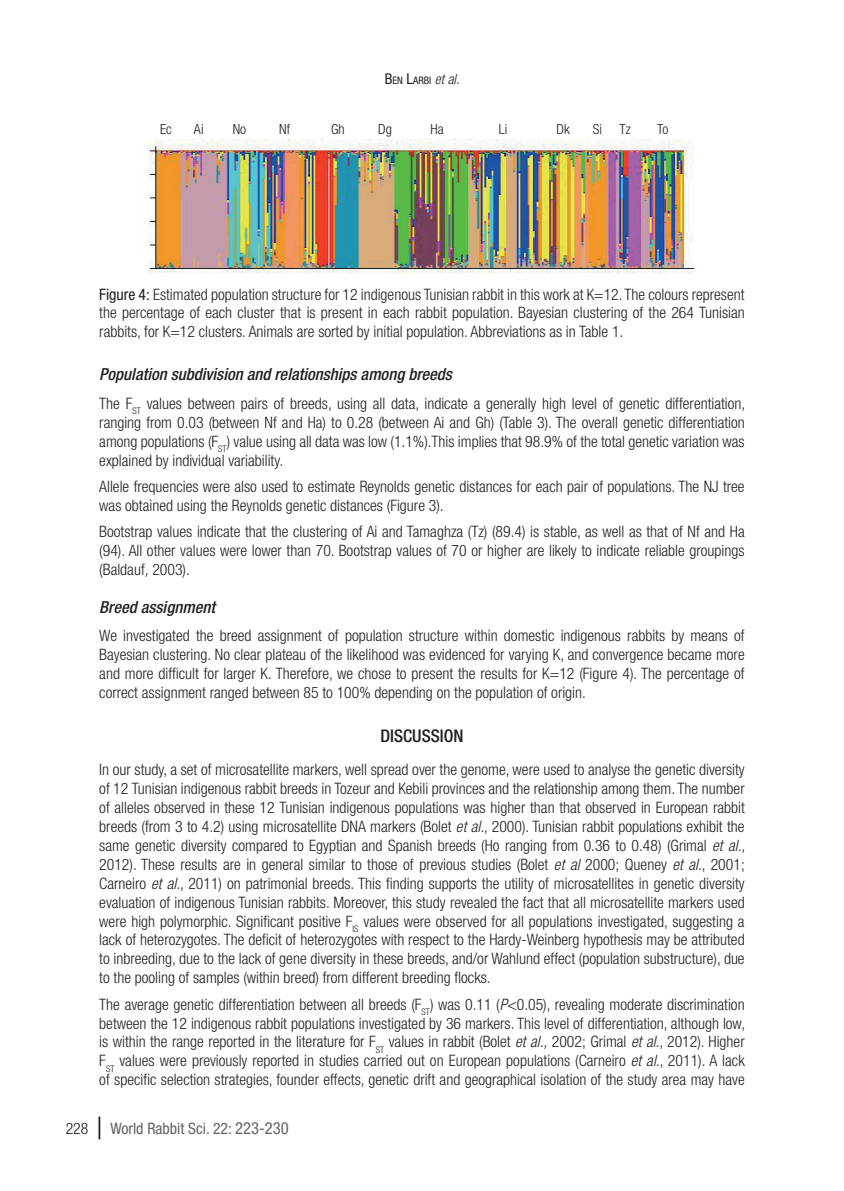
<style>
.page{position:relative;width:844px;height:1191px;background:#fff}
.page>*{position:absolute;margin:0;border:0;box-sizing:border-box;transform-origin:0 0}
.t1{font:500 condensed 17.5px "Helvetica Neue LT Std";color:#231f20}
.t2{font:italic 500 condensed 16.62px "Helvetica Neue LT Std";color:#231f20}
.t3{font:300 condensed 15.75px/18.9px "Helvetica Neue LT Std";color:#231f20;text-align:justify}
.t4{font:condensed 15.75px "Helvetica Neue LT Std";color:#636366}
.t5{font:300 condensed 15.75px "Helvetica Neue LT Std";color:#231f20}
.t6{font:300 condensed 14px "Helvetica Neue LT Std";color:#231f20}
.t7{font:12.6px "Times New Roman";letter-spacing:.01em;color:#000001}
.t8{font:12.6px "Calibri";letter-spacing:.005em;color:#000001}
.t9{font:condensed 10.33px "Helvetica Neue LT Std";color:#231f20}
.s1{font-size:14.88px}
.s2{font-weight:300;font-style:italic;font-size:14px}
.s3{font-weight:300;font-size:14.88px}
.s4{font-weight:400}
.s5{font-weight:700}
.s6{font-style:italic}
.s7{font-size:16.62px}
</style>
<div class="page">
<hr style="left:98px;top:1116px;width:2px;height:23px;background:#231f20">
<img style="left:149px;top:138px;width:544px;height:135px">
<p class="t9" style="left:384px;top:74px;width:77px"><span class="s1">B</span>EN <span class="s1">L</span>ARBI <span class="s2">et al</span><span class="s3">.</span></p>
<p class="t6" style="left:160px;top:121px;width:13px">Ec</p>
<p class="t6" style="left:194px;top:121px;width:11px">Ai</p>
<p class="t6" style="left:233px;top:121px;width:15px">No</p>
<p class="t6" style="left:279px;top:121px;width:12px">Nf</p>
<p class="t6" style="left:331px;top:121px;width:15px">Gh</p>
<p class="t6" style="left:378px;top:121px;width:15px">Dg</p>
<p class="t6" style="left:430px;top:121px;width:15px">Ha</p>
<p class="t6" style="left:499px;top:121px;width:10px">Li</p>
<p class="t6" style="left:556px;top:121px;width:15px">Dk</p>
<p class="t6" style="left:592px;top:121px;width:11px">Si</p>
<p class="t6" style="left:619px;top:121px;width:13px">Tz</p>
<p class="t6" style="left:657px;top:121px;width:13px">To</p>
<p class="t3" style="left:99px;top:284px;width:646px"><span class="s4">Figure 4:</span> Estimated population structure for 12 indigenous Tunisian rabbit in this work at K=12. The colours represent the percentage of each cluster that is present in each rabbit population. Bayesian clustering of the 264 Tunisian rabbits, for K=12 clusters. Animals are sorted by initial population. Abbreviations as in Table 1.</p>
<p class="t8" style="left:109px;top:306px;width:21px">338</p>
<p class="t7" style="left:149px;top:306px;width:529px"><span class="s5">Figure 4.</span> Estimated population structure for 12 indigenous Tunisian rabbit in this work at K=12. The</p>
<p class="t8" style="left:109px;top:323px;width:21px">339</p>
<p class="t7" style="left:149px;top:322px;width:529px">colours represent the percentage of each cluster that is present in each rabbit population. Bayesian</p>
<p class="t2" style="left:99px;top:364px;width:354px">Population subdivision and relationships among breeds</p>
<p class="t3" style="left:99px;top:394px;width:647px">The F<sub>ST</sub> values between pairs of breeds, using all data, indicate a generally high level of genetic differentiation, ranging from 0.03 (between Nf and Ha) to 0.28 (between Ai and Gh) (Table 3). The overall genetic differentiation among populations (F<sub>ST</sub>) value using all data was low (1.1%).This implies that 98.9% of the total genetic variation was explained by individual variability.</p>
<p class="t3" style="left:99px;top:477px;width:646px">Allele frequencies were also used to estimate Reynolds genetic distances for each pair of populations. The NJ tree was obtained using the Reynolds genetic distances (Figure 3).</p>
<p class="t3" style="left:99px;top:522px;width:646px">Bootstrap values indicate that the clustering of Ai and Tamaghza (Tz) (89.4) is stable, as well as that of Nf and Ha (94). All other values were lower than 70. Bootstrap values of 70 or higher are likely to indicate reliable groupings (Baldauf<span class="s6">,</span> 2003).</p>
<p class="t2" style="left:99px;top:597px;width:117px">Breed assignment</p>
<p class="t3" style="left:99px;top:626px;width:646px">We investigated the breed assignment of population structure within domestic indigenous rabbits by means of Bayesian clustering. No clear plateau of the likelihood was evidenced for varying K, and convergence became more and more difficult for larger K. Therefore, we chose to present the results for K=12 (Figure 4). The percentage of correct assignment ranged between 85 to 100% depending on the population of origin.</p>
<p class="t1" style="left:380px;top:725px;width:10px">DISCUSSION</p>
<p class="t3" style="left:99px;top:760px;width:647px">In our study, a set of microsatellite markers, well spread over the genome, were used to analyse the genetic diversity of 12 Tunisian indigenous rabbit breeds in Tozeur and Kebili provinces and the relationship among them. The number of alleles observed in these 12 Tunisian indigenous populations was higher than that observed in European rabbit breeds (from 3 to 4.2) using microsatellite DNA markers (Bolet <span class="s6">et al.</span>, 2000). Tunisian rabbit populations exhibit the same genetic diversity compared to Egyptian and Spanish breeds (Ho ranging from 0.36 to 0.48) (Grimal <span class="s6">et al.</span>, 2012). These results are in general similar to those of previous studies (Bolet <span class="s6">et al</span> 2000; Queney <span class="s6">et al.</span>, 2001; Carneiro <span class="s6">et al.</span>, 2011) on patrimonial breeds. This finding supports the utility of microsatellites in genetic diversity evaluation of indigenous Tunisian rabbits. Moreover, this study revealed the fact that all microsatellite markers used were high polymorphic. Significant positive F<sub>IS</sub> values were observed for all populations investigated, suggesting a lack of heterozygotes. The deficit of heterozygotes with respect to the Hardy-Weinberg hypothesis may be attributed to inbreeding, due to the lack of gene diversity in these breeds, and/or Wahlund effect (population substructure), due to the pooling of samples (within breed) from different breeding flocks.</p>
<p class="t3" style="left:99px;top:994px;width:647px">The average genetic differentiation between all breeds (F<sub>ST</sub>) was 0.11 (<span class="s6">P</span>&lt;0.05), revealing moderate discrimination between the 12 indigenous rabbit populations investigated by 36 markers. This level of differentiation, although low, is within the range reported in the literature for F<sub>ST</sub> values in rabbit (Bolet <span class="s6">et al.,</span> 2002; Grimal <span class="s6">et al.</span>, 2012). Higher F<sub>ST</sub> values were previously reported in studies carried out on European populations (Carneiro <span class="s6">et al.</span>, 2011). A lack of specific selection strategies, founder effects, genetic drift and geographical isolation of the study area may have</p>
<p class="t8" style="left:407px;top:441px;width:14px">17</p>
<p class="t5" style="left:66px;top:1119px;width:24px">228</p>
<p class="t4" style="left:110px;top:1119px;width:180px">World Rabbit Sci. 22: <span class="s7">223-230</span></p>
</div>
